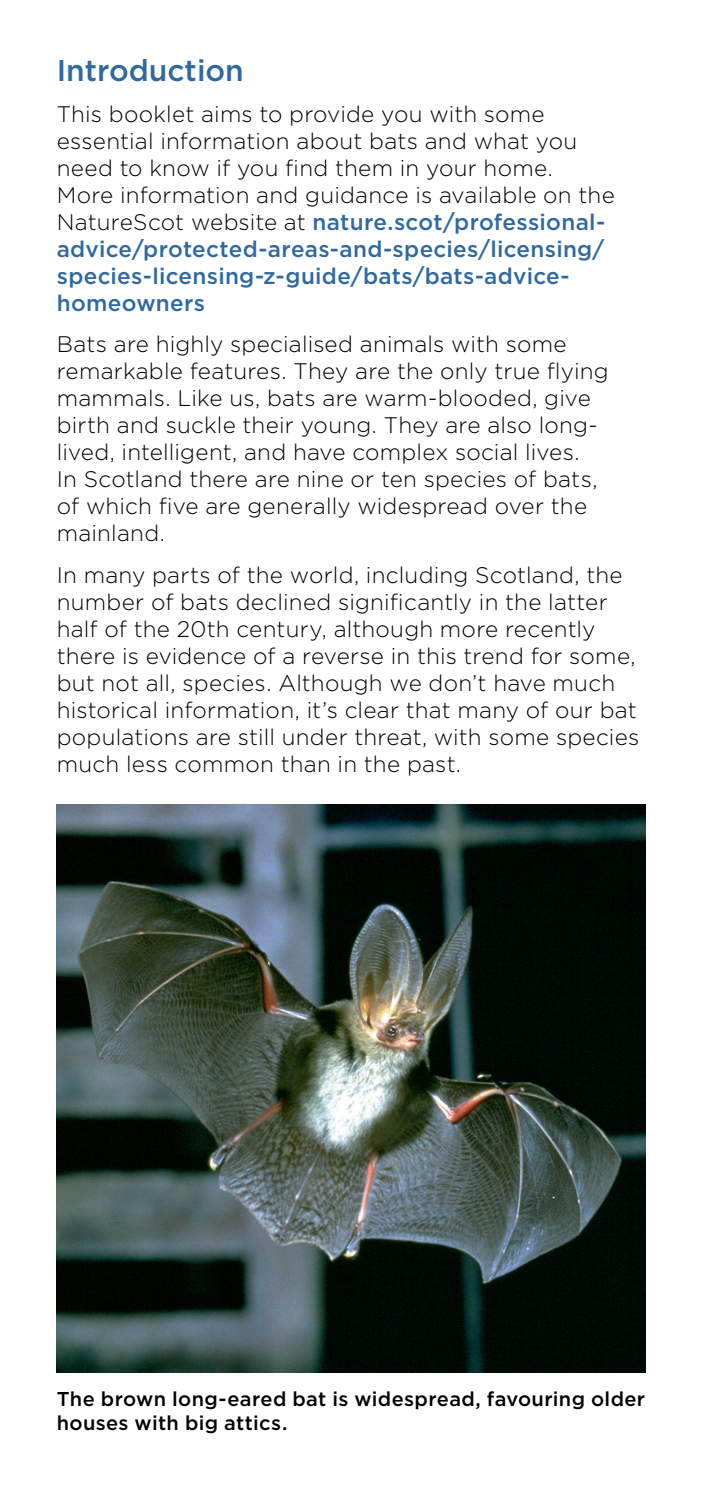
<style>
.page{position:relative;width:702px;height:1489px;background:#fff}
.page>*{position:absolute;margin:0;border:0;box-sizing:border-box;transform-origin:0 0}
.Heading{font:500 30px "Gotham";color:#2e69a1}
.Body_text{font:300 22.5px/27px "Gotham";letter-spacing:.01em;color:#000}
.t1{font:500 20px/24px "Gotham";letter-spacing:.015em;color:#000}
.s1{font-weight:500;color:#2e69a1}
</style>
<div class="page">
<img style="left:57px;top:804px;width:588px;height:567px">
<h2 class="Heading" style="left:57px;top:50px;width:189px">Introduction</h2>
<p class="Body_text" style="left:57px;top:100px;width:559px">This booklet aims to provide you with some essential information about bats and what you need to know if you find them in your home.<br>More information and guidance is available on the NatureScot website at <span class="s1">nature.scot/professional&shy;advice/protected-areas-and-species/licensing/ species-licensing-z-guide/bats/bats-advice&shy;homeowners</span></p>
<p class="Body_text" style="left:57px;top:330px;width:553px">Bats are highly specialised animals with some remarkable features. They are the only true flying mammals. Like us, bats are warm-blooded, give birth and suckle their young. They are also long&shy;lived, intelligent, and have complex social lives.<br>In Scotland there are nine or ten species of bats, of which five are generally widespread over the mainland.</p>
<p class="Body_text" style="left:57px;top:560px;width:584px">In many parts of the world, including Scotland, the number of bats declined significantly in the latter half of the 20th century, although more recently there is evidence of a reverse in this trend for some, but not all, species. Although we don’t have much historical information, it’s clear that many of our bat populations are still under threat, with some species much less common than in the past.</p>
<p class="t1" style="left:57px;top:1386px;width:590px">The brown long-eared bat is widespread, favouring older houses with big attics.</p>
</div>
